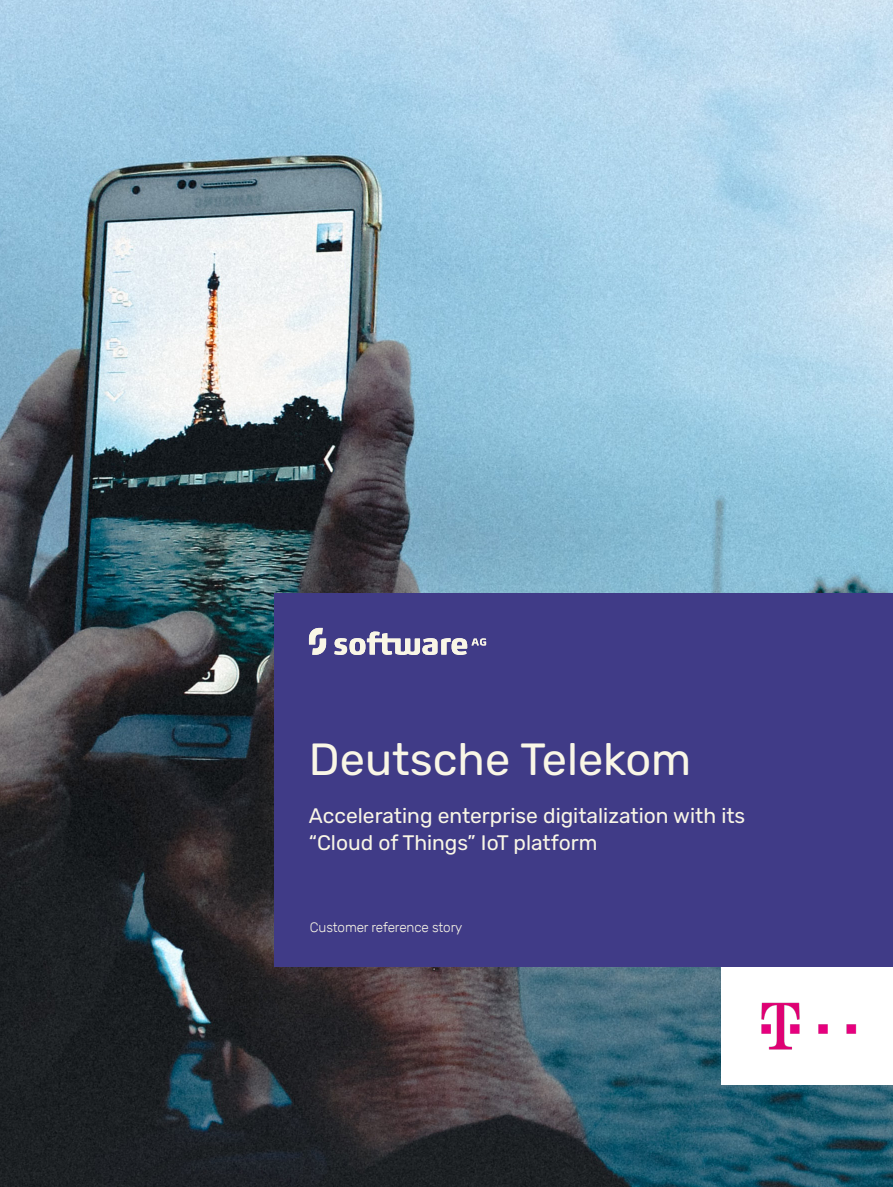
<style>
.page{position:relative;width:893px;height:1187px;background:#fff}
.page>*{position:absolute;margin:0;border:0;box-sizing:border-box;transform-origin:0 0}
.Headline_1_-_30_36{font:45px "Rubik";color:#f9f6e6}
.Subhead_1_-_14_18__S{font:21px/27px "Rubik";color:#f9f6e6}
.Body_1_-_9_12__Dark{font:300 13.5px "Rubik";letter-spacing:-.01em;color:#f9f6e6}
</style>
<div class="page">
<img style="left:0;top:0;width:893px;height:1186px">
<div style="left:274px;top:593px;width:619px;height:374px;background:#403b87"></div>
<svg style="left:309px;top:628px;width:177px;height:27px"></svg>
<div style="left:721px;top:967px;width:172px;height:117px;background:#fff"></div>
<img style="left:761px;top:1002px;width:96px;height:48px">
<p class="Headline_1_-_30_36" style="left:309px;top:734px;width:384px">Deutsche Telekom</p>
<p class="Subhead_1_-_14_18__S" style="left:309px;top:802px;width:438px">Accelerating enterprise digitalization with its “Cloud of Things” IoT platform</p>
<p class="Body_1_-_9_12__Dark" style="left:310px;top:919px;width:154px">Customer reference story</p>
</div>
